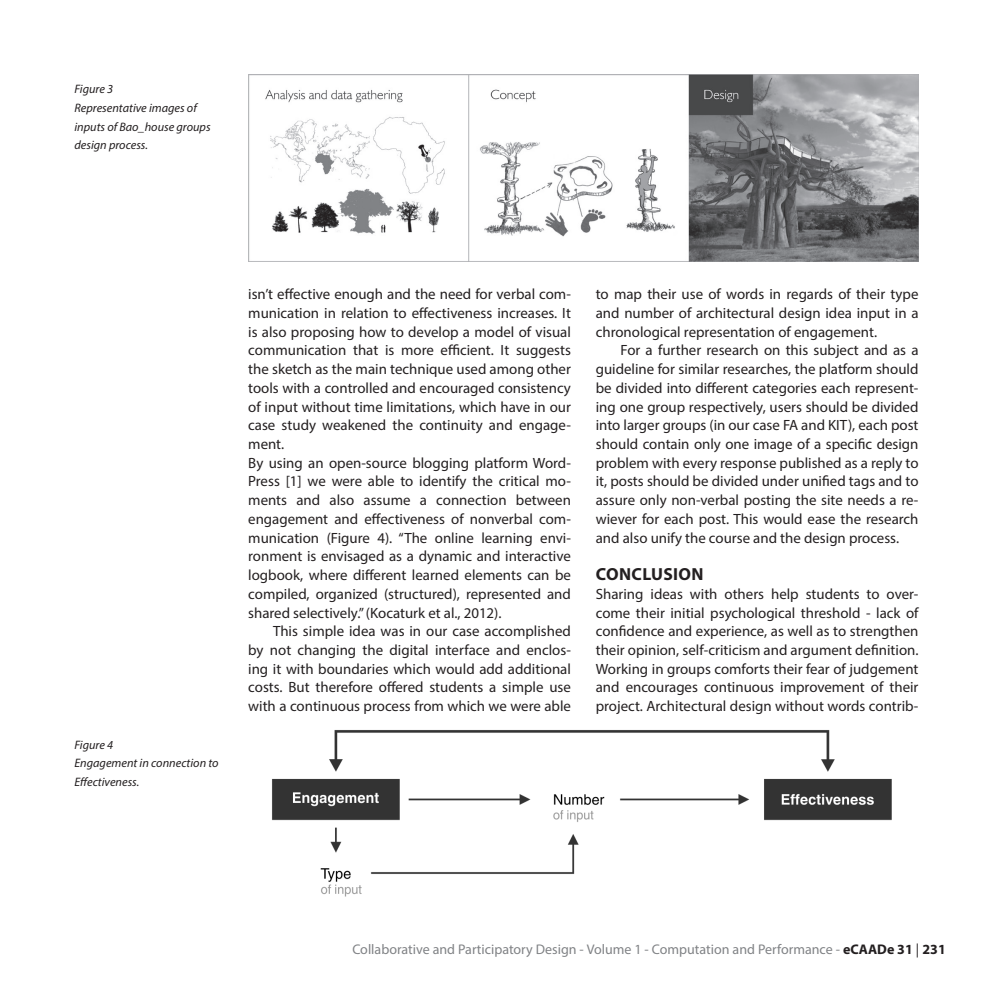
<style>
.page{position:relative;width:993px;height:993px;background:#fff}
.page>*{position:absolute;margin:0;border:0;box-sizing:border-box;transform-origin:0 0}
.Heading_1{font:700 17.5px "Myriad Pro";letter-spacing:.02em;color:#231f20}
.Paragraph_First{font:14.88px/18.7px "Myriad Pro";color:#231f20;text-align:justify}
.Paragraph{font:14.88px/18.7px "Myriad Pro";color:#231f20;text-align:justify}
.t1{font:14px "Myriad Pro";color:#808285}
.Captions{font:italic 12.25px/18.7px "Myriad Pro";color:#231f20}
.s1{font-weight:700;color:#231f20}
.s2{color:#231f20}
</style>
<div class="page">
<img style="left:248px;top:74px;width:670px;height:188px">
<img style="left:272px;top:730px;width:620px;height:167px">
<p class="Captions" style="left:74px;top:79px;width:138px">Figure 3<br>Representative images of inputs of Bao_house groups design process.</p>
<p class="Captions" style="left:74px;top:734px;width:146px">Figure 4<br>Engagement in connection to<br>Effectiveness.</p>
<p class="Paragraph_First" style="left:248px;top:284px;width:324px">isn’t effective enough and the need for verbal com&shy;munication in relation to effectiveness increases. It is also proposing how to develop a model of visual communication that is more efficient. It suggests the sketch as the main technique used among other tools with a controlled and encouraged consistency of input without time limitations, which have in our case study weakened the continuity and engage&shy;ment.</p>
<p class="Paragraph_First" style="left:248px;top:453px;width:324px">By using an open-source blogging platform Word-Press [1] we were able to identify the critical mo&shy;ments and also assume a connection between engagement and effectiveness of nonverbal com&shy;munication (Figure 4). “The online learning envi&shy;ronment is envisaged as a dynamic and interactive logbook, where different learned elements can be compiled, organized (structured), represented and shared selectively.” (Kocaturk et al., 2012).</p>
<p class="Paragraph" style="left:248px;top:621px;width:324px;text-indent:25px">This simple idea was in our case accomplished by not changing the digital interface and enclos&shy;ing it with boundaries which would add additional costs. But therefore offered students a simple use with a continuous process from which we were able</p>
<p class="Paragraph" style="left:595px;top:284px;width:324px">to map their use of words in regards of their type and number of architectural design idea input in a chronological representation of engagement.</p>
<p class="Paragraph" style="left:595px;top:340px;width:324px;text-indent:25px">For a further research on this subject and as a guideline for similar researches, the platform should be divided into different categories each represent&shy;ing one group respectively, users should be divided into larger groups (in our case FA and KIT), each post should contain only one image of a specific design problem with every response published as a reply to it, posts should be divided under unified tags and to assure only non-verbal posting the site needs a re&shy;wiever for each post. This would ease the research and also unify the course and the design process.</p>
<p class="Heading_1" style="left:595px;top:562px;width:109px">CONCLUSION</p>
<p class="Paragraph_First" style="left:595px;top:584px;width:324px">Sharing ideas with others help students to over&shy;come their initial psychological threshold - lack of confidence and experience, as well as to strengthen their opinion, self-criticism and argument definition.<br>Working in groups comforts their fear of judgement and encourages continuous improvement of their project. Architectural design without words contrib-</p>
<p class="t1" style="left:352px;top:940px;width:594px">Collaborative and Participatory Design - Volume 1 - Computation and Performance - <span class="s1">eCAADe 31</span> <span class="s2">|</span> <span class="s1">231</span></p>
</div>
